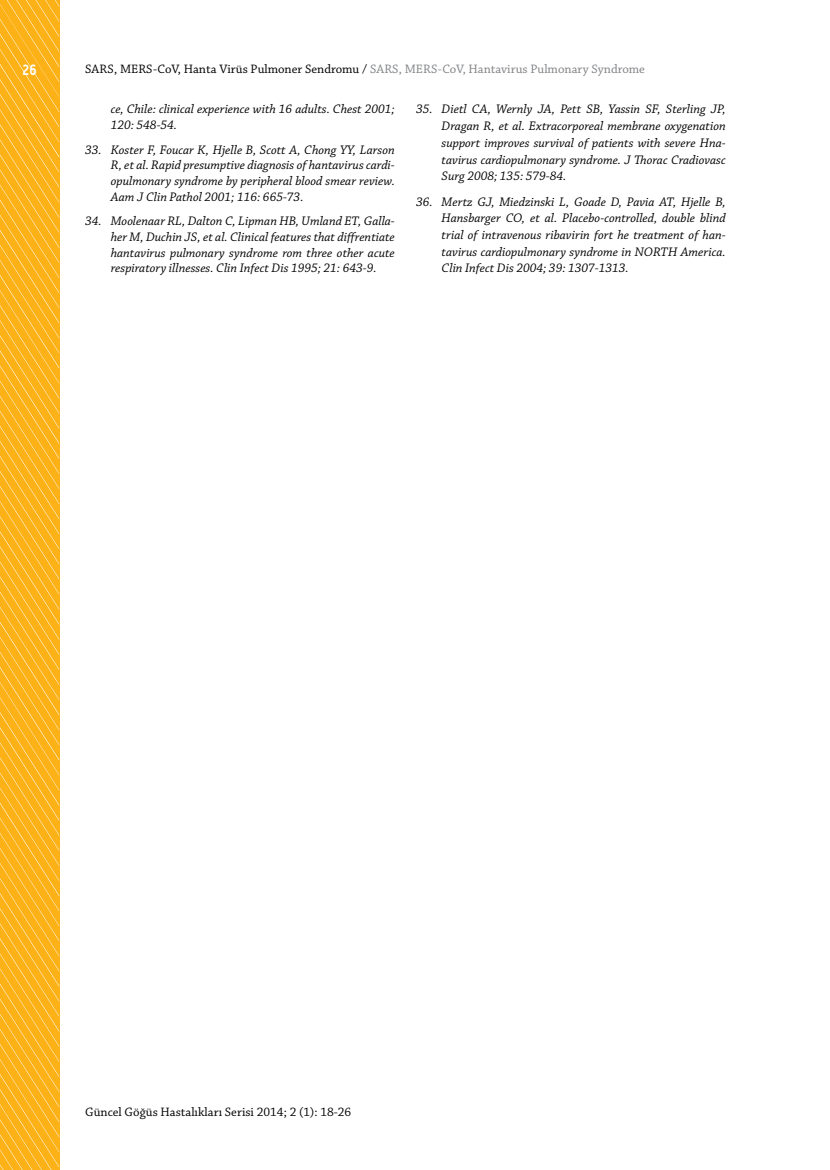
<style>
.page{position:relative;width:830px;height:1170px;background:#fff}
.page>*{position:absolute;margin:0;border:0;box-sizing:border-box;transform-origin:0 0}
.t1{font:700 15px "Alwyn";color:#fff;scale:.85 1}
.t2{font:italic 13.05px/16.6px "Chaparral Pro";color:#000;text-align:justify}
.t3{font:12.9px "Chaparral Pro";color:#000}
.s1{color:#808285}
</style>
<div class="page">
<svg style="left:0;top:0;width:59px;height:1169px;background:#fcb522"></svg>
<p class="t1" style="left:22px;top:61px;width:19px">26</p>
<p class="t3" style="left:85px;top:62px;width:561px">SARS, MERS-CoV, Hanta Virüs Pulmoner Sendromu / <span class="s1">SARS, MERS-CoV, Hantavirus Pulmonary Syndrome</span></p>
<p class="t2" style="left:111px;top:102px;width:285px;line-height:15.8px">ce, Chile: clinical experience with 16 adults. Chest 2001;<br>120: 548-54.</p>
<p class="t2" style="left:111px;top:142px;width:285px;line-height:15.8px;text-indent:-26px">33. Koster F, Foucar K, Hjelle B, Scott A, Chong YY, Larson R, et al. Rapid presumptive diagnosis of hantavirus cardi&shy;opulmonary syndrome by peripheral blood smear review.<br>Aam J Clin Pathol 2001; 116: 665-73.</p>
<p class="t2" style="left:111px;top:213px;width:285px;line-height:15.8px;text-indent:-26px">34. Moolenaar RL, Dalton C, Lipman HB, Umland ET, Galla&shy;her M, Duchin JS, et al. Clinical features that diffrentiate hantavirus pulmonary syndrome rom three other acute respiratory illnesses. Clin Infect Dis 1995; 21: 643-9.</p>
<p class="t2" style="left:441px;top:101px;width:285px;text-indent:-26px">35. Dietl CA, Wernly JA, Pett SB, Yassin SF, Sterling JP, Dragan R, et al. Extracorporeal membrane oxygenation support improves survival of patients with severe Hna&shy;tavirus cardiopulmonary syndrome. J Thorac Cradiovasc Surg 2008; 135: 579-84.</p>
<p class="t2" style="left:441px;top:193px;width:285px;text-indent:-26px">36. Mertz GJ, Miedzinski L, Goade D, Pavia AT, Hjelle B, Hansbarger CO, et al. Placebo-controlled, double blind trial of intravenous ribavirin fort he treatment of han&shy;tavirus cardiopulmonary syndrome in NORTH America.<br>Clin Infect Dis 2004; 39: 1307-1313.</p>
<p class="t3" style="left:85px;top:1104px;width:267px">Güncel Göğüs Hastalıkları Serisi 2014; 2 (1): 18-26</p>
</div>
